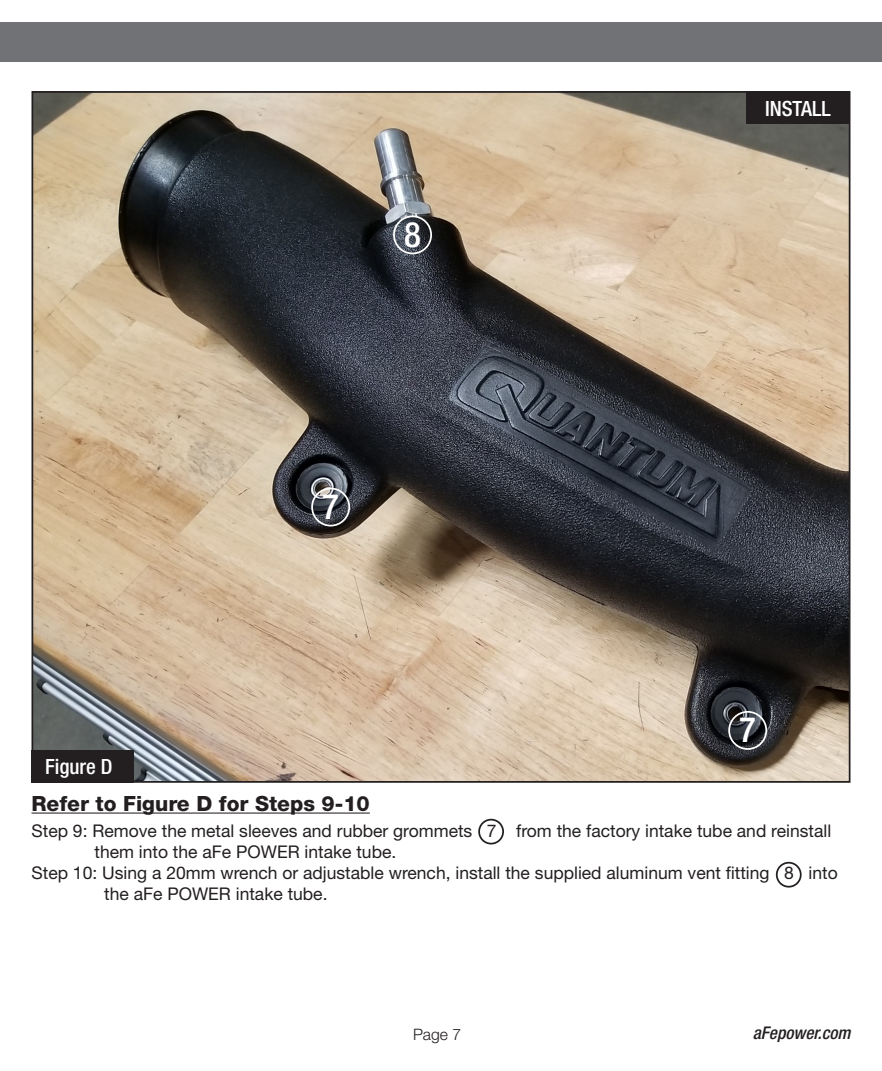
<style>
.page{position:relative;width:882px;height:1071px;background:#fff}
.page>*{position:absolute;margin:0;border:0;box-sizing:border-box;transform-origin:0 0}
.t1{font:500 condensed 35px "Helvetica Neue";color:#fff}
.t2{font:800 21px "Helvetica Neue";color:#231f20}
.t3{font:500 condensed 21px "Helvetica Neue";color:#fff}
.t4{font:17.5px "Helvetica Neue";color:#231f20}
.t5{font:italic 500 condensed 17.5px "Helvetica Neue";color:#231f20}
.t6{font:300 15.75px "Helvetica Neue";color:#231f20}
</style>
<div class="page">
<div style="left:0;top:23px;width:882px;height:39px;background:#717275"></div>
<img style="left:35px;top:94px;width:812px;height:686px">
<hr style="left:32px;top:813px;width:338px;height:1px;background:#231f20">
<div style="left:746px;top:91px;width:103px;height:33px;background:#231f20"></div>
<div style="left:776px;top:862px;width:26px;height:26px;border:2px solid #231f20;border-radius:50%"></div>
<div style="left:32px;top:750px;width:102px;height:33px;background:#231f20"></div>
<div style="left:478px;top:819px;width:26px;height:26px;border:2px solid #231f20;border-radius:50%"></div>
<div style="left:393px;top:215px;width:39px;height:39px;border:2px solid #fff;border-radius:50%"></div>
<div style="left:311px;top:488px;width:39px;height:39px;border:2px solid #fff;border-radius:50%"></div>
<div style="left:728px;top:711px;width:39px;height:39px;border:2px solid #fff;border-radius:50%"></div>
<p class="t3" style="left:45px;top:754px;width:69px">Figure D</p>
<p class="t1" style="left:404px;top:214px;width:18px">8</p>
<p class="t1" style="left:322px;top:486px;width:18px">7</p>
<p class="t3" style="left:765px;top:96px;width:67px">INSTALL</p>
<p class="t1" style="left:739px;top:709px;width:18px">7</p>
<p class="t2" style="left:32px;top:791px;width:340px">Refer to Figure D for Steps 9-10</p>
<p class="t4" style="left:32px;top:821px;width:801px">Step 9: Remove the metal sleeves and rubber grommets 7 from the factory intake tube and reinstall</p>
<p class="t4" style="left:94px;top:842px;width:303px">them into the aFe POWER intake tube.</p>
<p class="t4" style="left:32px;top:863px;width:808px">Step 10: Using a 20mm wrench or adjustable wrench, install the supplied aluminum vent fitting 8 into</p>
<p class="t4" style="left:104px;top:884px;width:225px">the aFe POWER intake tube.</p>
<p class="t6" style="left:413px;top:1024px;width:50px">Page 7</p>
<p class="t5" style="left:753px;top:1023px;width:99px">aFepower.com</p>
</div>
